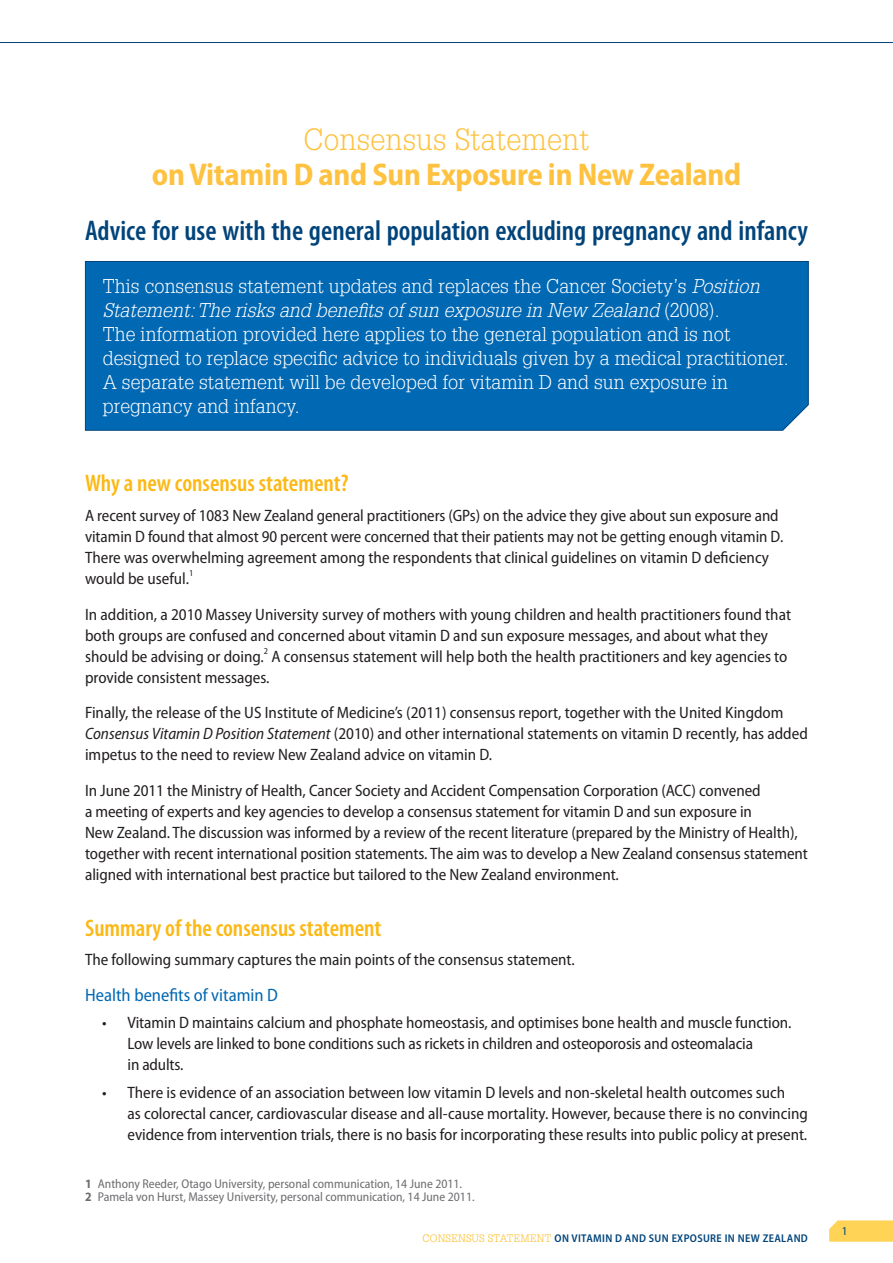
<style>
.page{position:relative;width:893px;height:1263px;background:#fff}
.page>*{position:absolute;margin:0;border:0;box-sizing:border-box;transform-origin:0 0}
.Bullet_point{font:700 semi-condensed 31.5px "Myriad Pro";letter-spacing:-.01em;color:#fec240}
.Bullet_point-2{font:300 30px "Glypha LT Std";letter-spacing:.01em;color:#fec240}
.Main_Heading{font:600 condensed 28.5px "Myriad Pro";color:#00447b}
.Sub_Head{font:600 condensed 24px "Myriad Pro";color:#fcb814}
.Intro_text{font:300 19.5px/24px "Glypha LT Std";letter-spacing:.005em;color:#fff}
.Sub_Sub_head{font:semi-condensed 18px "Myriad Pro";color:#0168b3}
.BodyText{font:semi-condensed 16.5px/21px "Myriad Pro";letter-spacing:-.005em;color:#231f20}
.Bullet_point-3{font:semi-condensed 16.5px/21px "Myriad Pro";letter-spacing:-.005em;color:#231f20}
.BodyText-2{font:semi-condensed 12.75px "Myriad Pro";color:#6c6d70}
.t1{font:semi-condensed 12px "Myriad Pro";color:#00447b}
.t2{font:600 semi-condensed 11.25px "Myriad Pro";letter-spacing:.03em;color:#00447b}
.BodyText-3{font:semi-condensed 9px "Myriad Pro";color:#231f20}
.s1{font-style:italic}
.s2{font-weight:700}
.s3{font-family:"Glypha LT Std";font-weight:300;font-stretch:normal;font-size:10.5px;color:#fcb814}
</style>
<div class="page">
<svg style="left:829px;top:1220px;width:64px;height:22px"></svg>
<hr style="left:0;top:42px;width:893px;height:1px;background:#00447b">
<div style="left:85px;top:261px;width:724px;height:170px;background:#0168b3"></div>
<p class="Bullet_point-2" style="left:304px;top:122px;width:287px">Consensus Statement</p>
<p class="Bullet_point" style="left:152px;top:156px;width:591px">on Vitamin D and Sun Exposure in New Zealand</p>
<p class="Main_Heading" style="left:85px;top:215px;width:724px">Advice for use with the general population excluding pregnancy and infancy</p>
<p class="Intro_text" style="left:103px;top:274px;width:687px">This consensus statement updates and replaces the Cancer Society’s <span class="s1">Position Statement: The risks and benefits of sun exposure in New Zealand</span> (2008).<br>The information provided here applies to the general population and is not designed to replace specific advice to individuals given by a medical practitioner.<br>A separate statement will be developed for vitamin D and sun exposure in pregnancy and infancy.</p>
<p class="Sub_Head" style="left:85px;top:470px;width:265px">Why a new consensus statement?</p>
<p class="BodyText" style="left:85px;top:505px;width:700px">A recent survey of 1083 New Zealand general practitioners (GPs) on the advice they give about sun exposure and vitamin D found that almost 90 percent were concerned that their patients may not be getting enough vitamin D.<br>There was overwhelming agreement among the respondents that clinical guidelines on vitamin D deficiency would be useful.</p>
<p class="BodyText-3" style="left:189px;top:568px;width:6px">1</p>
<p class="BodyText" style="left:85px;top:604px;width:707px">In addition, a 2010 Massey University survey of mothers with young children and health practitioners found that both groups are confused and concerned about vitamin D and sun exposure messages, and about what they should be advising or doing.</p>
<p class="BodyText-3" style="left:264px;top:646px;width:6px">2</p>
<p class="BodyText" style="left:271px;top:646px;width:517px">A consensus statement will help both the health practitioners and key agencies to</p>
<p class="BodyText" style="left:85px;top:667px;width:186px">provide consistent messages.</p>
<p class="BodyText" style="left:85px;top:703px;width:724px">Finally, the release of the US Institute of Medicine’s (2011) consensus report, together with the United Kingdom<br><span class="s1">Consensus Vitamin D Position Statement</span> (2010) and other international statements on vitamin D recently, has added impetus to the need to review New Zealand advice on vitamin D.</p>
<p class="BodyText" style="left:85px;top:781px;width:724px">In June 2011 the Ministry of Health, Cancer Society and Accident Compensation Corporation (ACC) convened<br>a meeting of experts and key agencies to develop a consensus statement for vitamin D and sun exposure in<br>New Zealand. The discussion was informed by a review of the recent literature (prepared by the Ministry of Health), together with recent international position statements. The aim was to develop a New Zealand consensus statement aligned with international best practice but tailored to the New Zealand environment.</p>
<p class="Sub_Head" style="left:85px;top:914px;width:298px">Summary of the consensus statement</p>
<p class="BodyText" style="left:85px;top:949px;width:491px">The following summary captures the main points of the consensus statement.</p>
<p class="Sub_Sub_head" style="left:85px;top:985px;width:195px">Health benefits of vitamin D</p>
<p class="Bullet_point-3" style="left:128px;top:1013px;width:666px;text-indent:-26px">• Vitamin D maintains calcium and phosphate homeostasis, and optimises bone health and muscle function.<br>Low levels are linked to bone conditions such as rickets in children and osteoporosis and osteomalacia<br>in adults.</p>
<p class="Bullet_point-3" style="left:128px;top:1082px;width:682px;text-indent:-26px">• There is evidence of an association between low vitamin D levels and non-skeletal health outcomes such<br>as colorectal cancer, cardiovascular disease and all-cause mortality. However, because there is no convincing evidence from intervention trials, there is no basis for incorporating these results into public policy at present.</p>
<p class="BodyText-2" style="left:85px;top:1176px;width:379px"><span class="s2">1</span> Anthony Reeder, Otago University, personal communication, 14 June 2011.</p>
<p class="BodyText-2" style="left:85px;top:1190px;width:391px"><span class="s2">2</span> Pamela von Hurst, Massey University, personal communication, 14 June 2011.</p>
<p class="t2" style="left:422px;top:1232px;width:387px"><span class="s3">CONSENSUS STATEMENT</span> ON VITAMIN D AND SUN EXPOSURE IN NEW ZEALAND</p>
<p class="t1" style="left:842px;top:1225px;width:7px">1</p>
</div>
